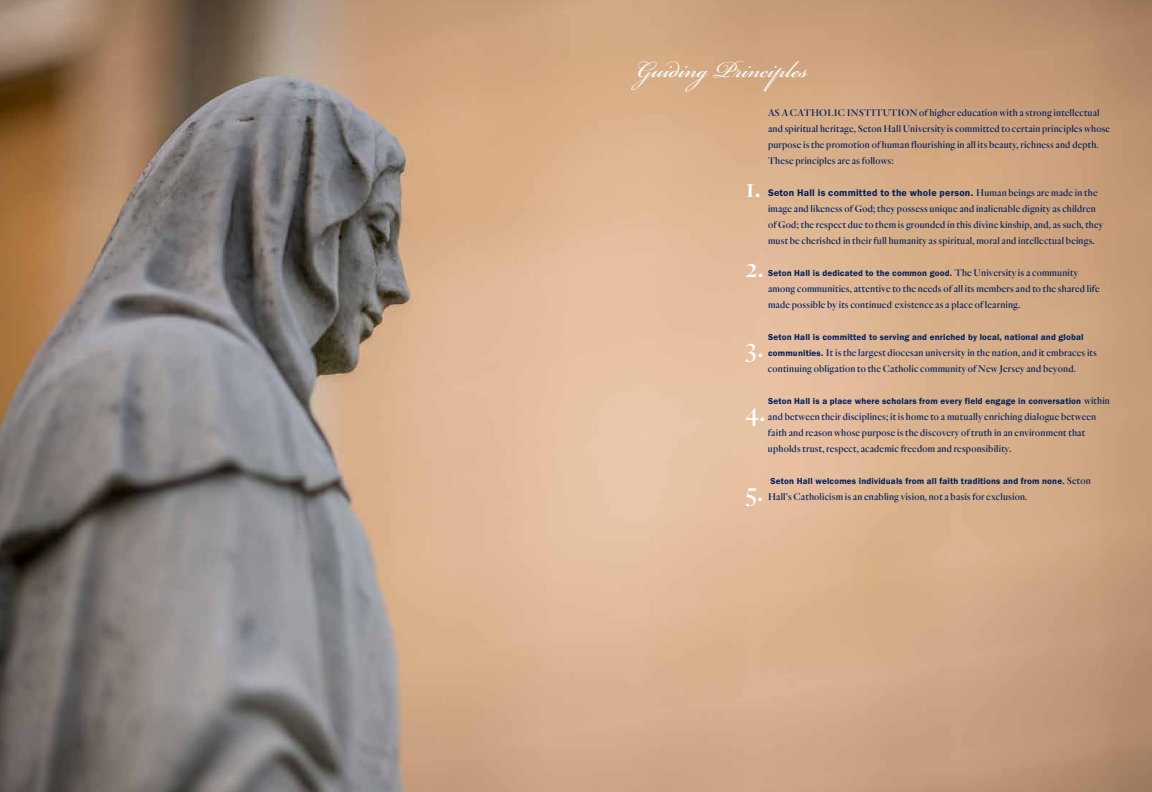
<style>
.page{position:relative;width:1152px;height:792px;background:#fff}
.page>*{position:absolute;margin:0;border:0;box-sizing:border-box;transform-origin:0 0}
.t1{font:36px "Bickham Script Pro";letter-spacing:.01em;color:#fff}
.t2{font:500 28px "Quarto";color:#fff}
.t3{font:500 10px/16px "Quarto";letter-spacing:.02em;color:#00205c}
.t4{font:9px "Franklin Gothic URW Dem";letter-spacing:.02em;color:#00205c}
.s1{font-family:"Franklin Gothic URW Dem";font-weight:400}
.s2{font-family:"Quarto";font-weight:500;font-size:10px}
.s3{font-family:"Franklin Gothic URW Dem";font-weight:400;font-size:9px}
.s4{font-family:"Quarto";font-weight:500;font-size:11px}
</style>
<div class="page">
<img style="left:0;top:0;width:1152px;height:792px">
<h1 class="t1" style="left:636px;top:43px;width:175px">Guiding Principles</h1>
<p class="t3" style="left:768px;top:105px;width:344px">AS A CATHOLIC INSTITUTION of higher education with a strong intellectual and spiritual heritage, Seton Hall University is committed to certain principles whose purpose is the promotion of human flourishing in all its beauty, richness and depth.<br>These principles are as follows:</p>
<p class="t3" style="left:768px;top:184px;width:337px"><span class="s1">Seton Hall is committed to the whole person.</span> Human beings are made in the image and likeness of God; they possess unique and inalienable dignity as children of God; the respect due to them is grounded in this divine kinship, and, as such, they must be cherished in their full humanity as spiritual, moral and intellectual beings.</p>
<p class="t4" style="left:768px;top:267px;width:312px">Seton Hall is dedicated to the common good. <span class="s2">The University is a community</span></p>
<p class="t3" style="left:768px;top:280px;width:333px">among communities, attentive to the needs of all its members and to the shared life made possible by its continued existence as a place of learning.</p>
<p class="t4" style="left:768px;top:331px;width:317px">Seton Hall is committed to serving and enriched by local, national and global</p>
<p class="t3" style="left:768px;top:344px;width:330px"><span class="s3">communities.</span> It is the largest diocesan university in the nation, and it embraces its continuing obligation to the Catholic community of New Jersey and beyond.</p>
<p class="t4" style="left:768px;top:395px;width:343px">Seton Hall is a place where scholars from every field engage in conversation <span class="s2">within</span></p>
<p class="t3" style="left:768px;top:408px;width:330px">and between their disciplines; it is home to a mutually enriching dialogue between faith and reason whose purpose is the discovery of truth in an environment that upholds trust, respect, academic freedom and responsibility.</p>
<p class="t4" style="left:770px;top:475px;width:322px">Seton Hall welcomes individuals from all faith traditions and from none<span class="s4">.</span> <span class="s2">Seton</span></p>
<p class="t3" style="left:768px;top:488px;width:261px">Hall’s Catholicism is an enabling vision, not a basis for exclusion.</p>
<p class="t2" style="left:746px;top:170px;width:17px">1.</p>
<p class="t2" style="left:746px;top:250px;width:20px">2.</p>
<p class="t2" style="left:746px;top:330px;width:19px">3.</p>
<p class="t2" style="left:746px;top:394px;width:21px">4.</p>
<p class="t2" style="left:746px;top:474px;width:19px">5.</p>
</div>
